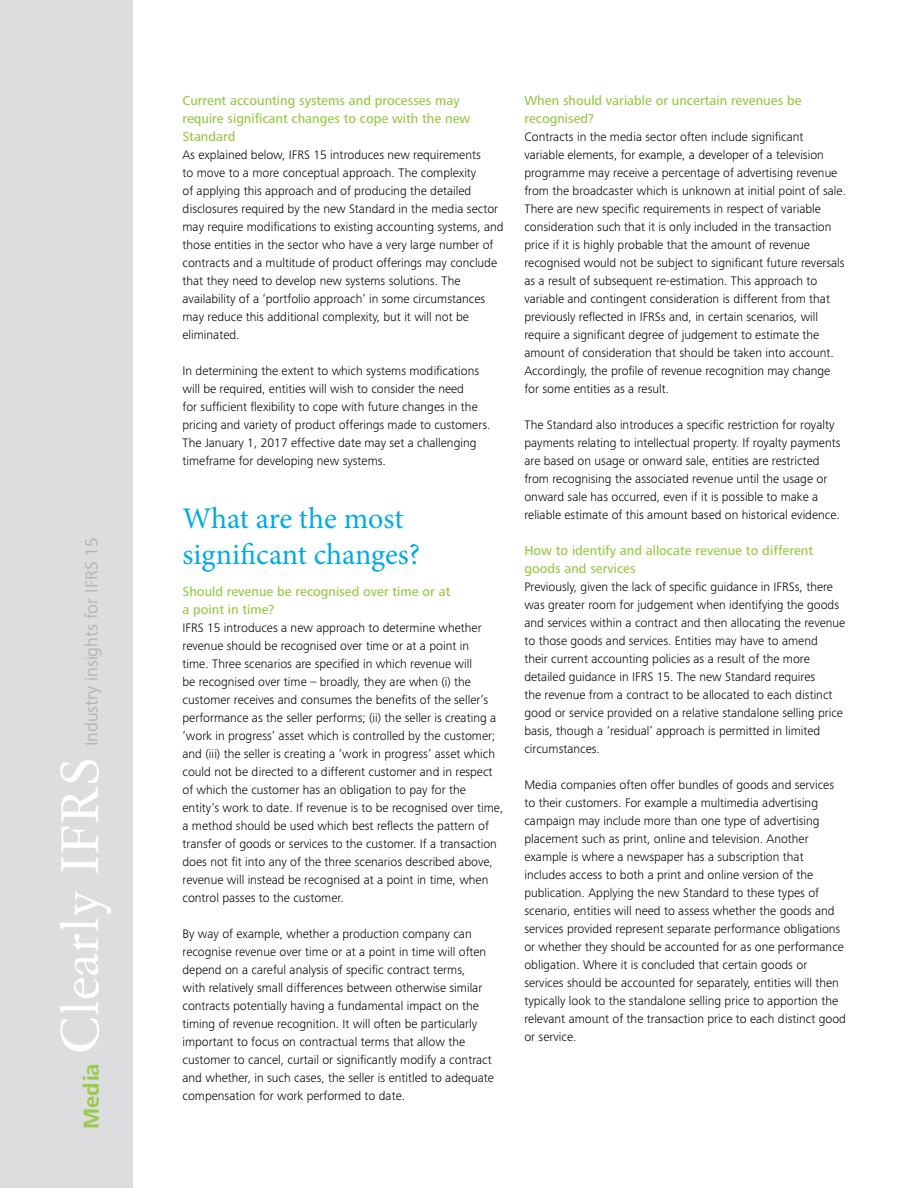
<style>
.page{position:relative;width:918px;height:1188px;background:#fff}
.page>*{position:absolute;margin:0;border:0;box-sizing:border-box;transform-origin:0 0}
.t1{font:60px "Garamond 3 LT Std";color:#fff}
.t2{font:30px/36px "Minion Pro";letter-spacing:-.005em;color:#00aae7}
.t3{font:700 22.5px "Frutiger Next Pro";color:#99ca49}
.t4{font:18px "Frutiger Next Pro";color:#b1b4b6}
.t5{font:500 13.5px/18px "Frutiger Next Pro";color:#99ca49}
.t6{font:300 12.75px/18px "Frutiger Next Pro";color:#000}
</style>
<div class="page">
<div style="left:0;top:0;width:133px;height:1188px;background:#dcddde"></div>
<h3 class="t4" style="left:81px;top:746px;width:211px;rotate:-90deg">Industry insights for IFRS 15</h3>
<h1 class="t1" style="left:47px;top:1053px;width:296px;rotate:-90deg">Clearly IFRS</h1>
<h3 class="t3" style="left:78px;top:1129px;width:68px;rotate:-90deg">Media</h3>
<p class="t5" style="left:183px;top:92px;width:289px">Current accounting systems and processes may require significant changes to cope with the new<br>Standard</p>
<p class="t6" style="left:183px;top:146px;width:323px">As explained below, IFRS 15 introduces new requirements<br>to move to a more conceptual approach. The complexity<br>of applying this approach and of producing the detailed disclosures required by the new Standard in the media sector may require modifications to existing accounting systems, and those entities in the sector who have a very large number of contracts and a multitude of product offerings may conclude that they need to develop new systems solutions. The availability of a ‘portfolio approach’ in some circumstances may reduce this additional complexity, but it will not be eliminated.</p>
<p class="t6" style="left:183px;top:362px;width:309px">In determining the extent to which systems modifications will be required, entities will wish to consider the need<br>for sufficient flexibility to cope with future changes in the pricing and variety of product offerings made to customers.<br>The January 1, 2017 effective date may set a challenging timeframe for developing new systems.</p>
<h2 class="t2" style="left:183px;top:501px;width:239px">What are the most significant changes?</h2>
<p class="t5" style="left:183px;top:582px;width:269px">Should revenue be recognised over time or at a point in time?</p>
<p class="t6" style="left:183px;top:619px;width:322px">IFRS 15 introduces a new approach to determine whether revenue should be recognised over time or at a point in<br>time. Three scenarios are specified in which revenue will<br>be recognised over time – broadly, they are when (i) the customer receives and consumes the benefits of the seller’s performance as the seller performs; (ii) the seller is creating a ‘work in progress’ asset which is controlled by the customer; and (iii) the seller is creating a ‘work in progress’ asset which could not be directed to a different customer and in respect of which the customer has an obligation to pay for the entity’s work to date. If revenue is to be recognised over time, a method should be used which best reflects the pattern of transfer of goods or services to the customer. If a transaction does not fit into any of the three scenarios described above, revenue will instead be recognised at a point in time, when control passes to the customer.</p>
<p class="t6" style="left:183px;top:925px;width:313px">By way of example, whether a production company can recognise revenue over time or at a point in time will often depend on a careful analysis of specific contract terms,<br>with relatively small differences between otherwise similar contracts potentially having a fundamental impact on the timing of revenue recognition. It will often be particularly important to focus on contractual terms that allow the customer to cancel, curtail or significantly modify a contract and whether, in such cases, the seller is entitled to adequate compensation for work performed to date.</p>
<p class="t5" style="left:524px;top:92px;width:279px">When should variable or uncertain revenues be recognised?</p>
<p class="t6" style="left:524px;top:128px;width:323px">Contracts in the media sector often include significant variable elements, for example, a developer of a television programme may receive a percentage of advertising revenue from the broadcaster which is unknown at initial point of sale.<br>There are new specific requirements in respect of variable consideration such that it is only included in the transaction price if it is highly probable that the amount of revenue recognised would not be subject to significant future reversals as a result of subsequent re-estimation. This approach to variable and contingent consideration is different from that previously reflected in IFRSs and, in certain scenarios, will require a significant degree of judgement to estimate the amount of consideration that should be taken into account.<br>Accordingly, the profile of revenue recognition may change for some entities as a result.</p>
<p class="t6" style="left:524px;top:416px;width:318px">The Standard also introduces a specific restriction for royalty payments relating to intellectual property. If royalty payments are based on usage or onward sale, entities are restricted from recognising the associated revenue until the usage or onward sale has occurred, even if it is possible to make a reliable estimate of this amount based on historical evidence.</p>
<p class="t5" style="left:524px;top:542px;width:290px">How to identify and allocate revenue to different goods and services</p>
<p class="t6" style="left:524px;top:578px;width:322px">Previously, given the lack of specific guidance in IFRSs, there was greater room for judgement when identifying the goods and services within a contract and then allocating the revenue to those goods and services. Entities may have to amend<br>their current accounting policies as a result of the more detailed guidance in IFRS 15. The new Standard requires<br>the revenue from a contract to be allocated to each distinct good or service provided on a relative standalone selling price basis, though a ‘residual’ approach is permitted in limited circumstances.</p>
<p class="t6" style="left:524px;top:776px;width:323px">Media companies often offer bundles of goods and services to their customers. For example a multimedia advertising campaign may include more than one type of advertising placement such as print, online and television. Another example is where a newspaper has a subscription that includes access to both a print and online version of the publication. Applying the new Standard to these types of scenario, entities will need to assess whether the goods and services provided represent separate performance obligations or whether they should be accounted for as one performance obligation. Where it is concluded that certain goods or services should be accounted for separately, entities will then typically look to the standalone selling price to apportion the relevant amount of the transaction price to each distinct good or service.</p>
</div>
